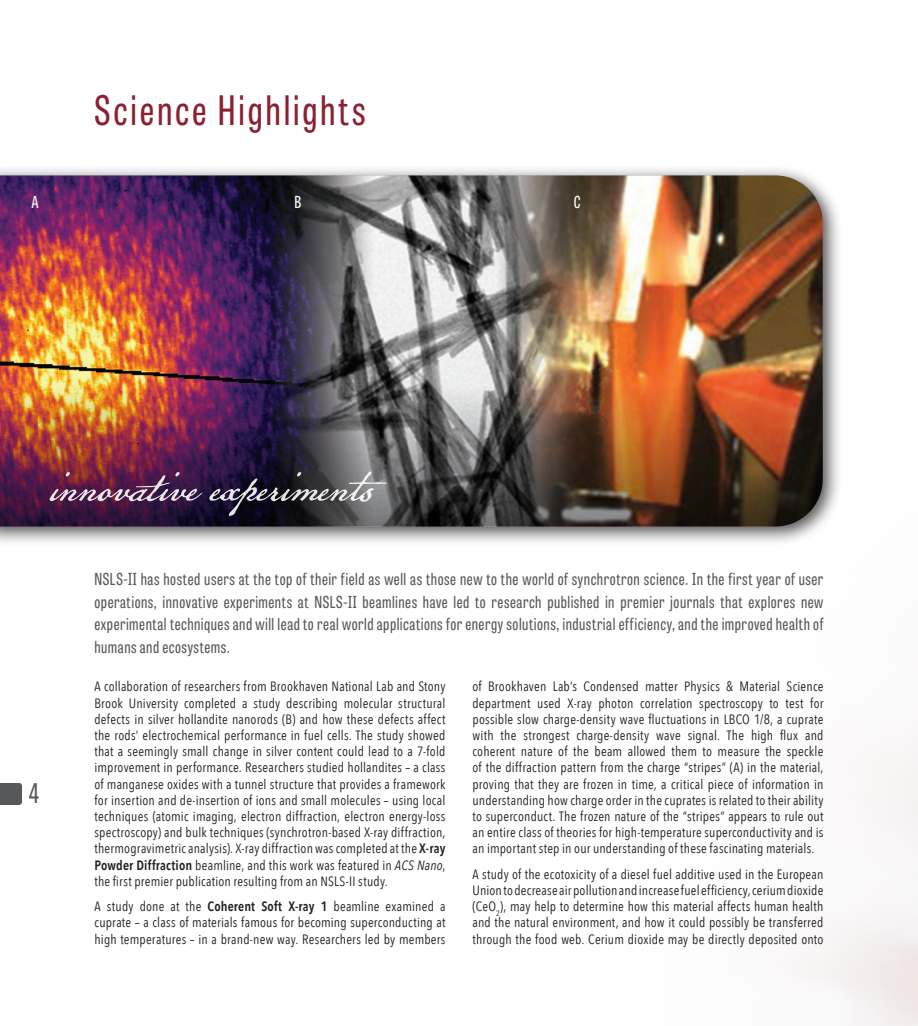
<style>
.page{position:relative;width:918px;height:1026px;background:#fff}
.page>*{position:absolute;margin:0;border:0;box-sizing:border-box;transform-origin:0 0}
.t1{font:54px "American Scribe";color:#fff}
.t2{font:40.5px "Tablet Gothic Compressed";letter-spacing:.07em;color:#8b2131}
.t3{font:27px "Tablet Gothic Compressed";color:#57585a}
.Call_Out_Text__black{font:16.5px/22.5px "Tablet Gothic Compressed";letter-spacing:.035em;color:#57585a;text-align:justify}
.Call_Out_Reversed_te{font:16.5px "Tablet Gothic Compressed";color:#fff}
.Body_Text{font:13.5px/16.2px "Avenir Next Condensed";letter-spacing:.015em;color:#231f20;text-align:justify}
.s1{font-weight:600}
.s2{font-style:italic}
</style>
<div class="page">
<svg style="left:0;top:783px;width:22px;height:22px"></svg>
<div style="left:0;top:165px;width:843px;height:382px;background:#231f20;opacity:.8"></div>
<img style="left:0;top:176px;width:823px;height:350px">
<p class="t2" style="left:94px;top:83px;width:272px">Science Highlights</p>
<p class="Call_Out_Reversed_te" style="left:31px;top:191px;width:9px">A</p>
<p class="Call_Out_Reversed_te" style="left:294px;top:191px;width:8px">B</p>
<p class="Call_Out_Reversed_te" style="left:574px;top:191px;width:8px">C</p>
<h1 class="t1" style="left:50px;top:449px;width:325px">innovative experiments</h1>
<h3 class="t3" style="left:29px;top:775px;width:12px">4</h3>
<p class="Call_Out_Text__black" style="left:94px;top:567px;width:731px">NSLS-II has hosted users at the top of their field as well as those new to the world of synchrotron science. In the first year of user operations, innovative experiments at NSLS-II beamlines have led to research published in premier journals that explores new experimental techniques and will lead to real world applications for energy solutions, industrial efficiency, and the improved health of humans and ecosystems.</p>
<p class="Body_Text" style="left:94px;top:678px;width:353px">A collaboration of researchers from Brookhaven National Lab and Stony Brook University completed a study describing molecular structural defects in silver hollandite nanorods (B) and how these defects affect the rods’ electrochemical performance in fuel cells. The study showed that a seemingly small change in silver content could lead to a 7-fold improvement in performance. Researchers studied hollandites – a class of manganese oxides with a tunnel structure that provides a framework for insertion and de-insertion of ions and small molecules – using local techniques (atomic imaging, electron diffraction, electron energy-loss spectroscopy) and bulk techniques (synchrotron-based X-ray diffraction, thermogravimetric analysis). X-ray diffraction was completed at the <span class="s1">X-ray Powder Diffraction</span> beamline, and this work was featured in <span class="s2">ACS Nano</span>, the first premier publication resulting from an NSLS-II study.</p>
<p class="Body_Text" style="left:94px;top:898px;width:353px">A study done at the <span class="s1">Coherent Soft X-ray 1</span> beamline examined a cuprate – a class of materials famous for becoming superconducting at high temperatures – in a brand-new way. Researchers led by members</p>
<p class="Body_Text" style="left:472px;top:678px;width:353px">of Brookhaven Lab’s Condensed matter Physics &amp; Material Science department used X-ray photon correlation spectroscopy to test for possible slow charge-density wave fluctuations in LBCO 1/8, a cuprate with the strongest charge-density wave signal. The high flux and coherent nature of the beam allowed them to measure the speckle of the diffraction pattern from the charge “stripes” (A) in the material, proving that they are frozen in time, a critical piece of information in understanding how charge order in the cuprates is related to their ability to superconduct. The frozen nature of the “stripes” appears to rule out an entire class of theories for high-temperature superconductivity and is an important step in our understanding of these fascinating materials.</p>
<p class="Body_Text" style="left:472px;top:865px;width:352px">A study of the ecotoxicity of a diesel fuel additive used in the European Union to decrease air pollution and increase fuel efficiency, cerium dioxide (CeO<sub>2</sub>), may help to determine how this material affects human health and the natural environment, and how it could possibly be transferred through the food web. Cerium dioxide may be directly deposited onto</p>
</div>
